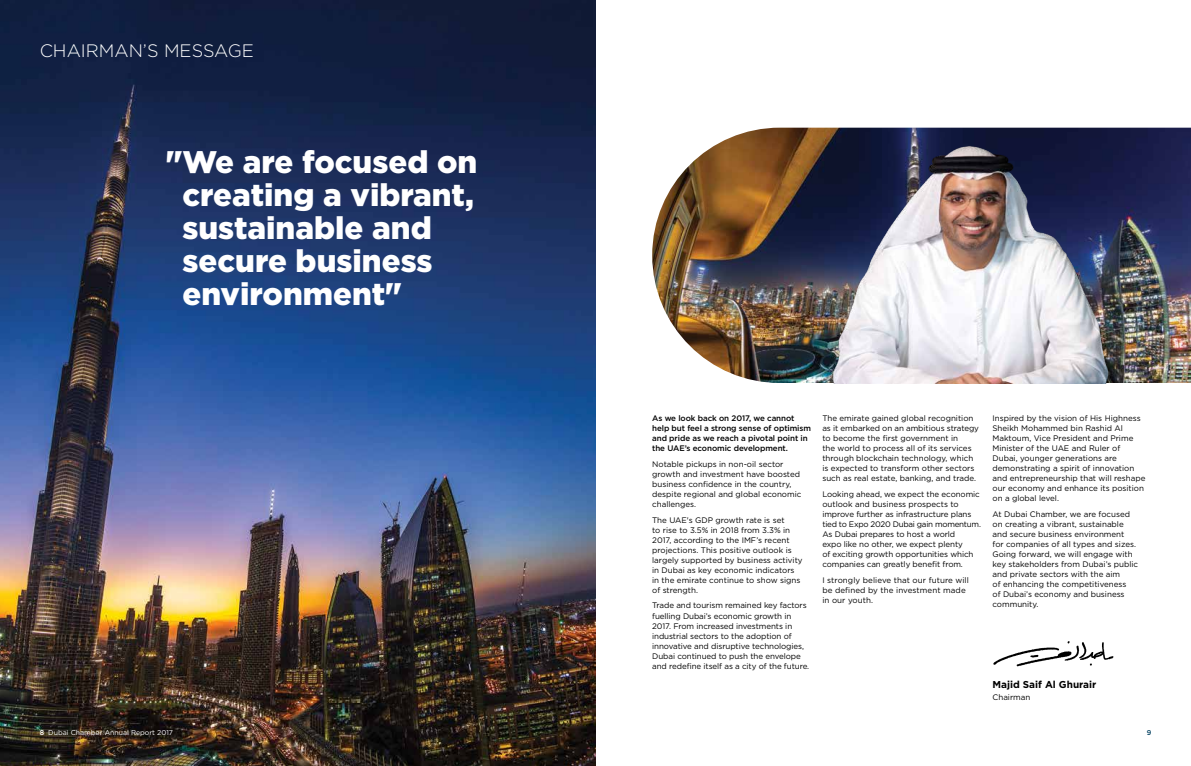
<style>
.page{position:relative;width:1191px;height:766px;background:#fff}
.page>*{position:absolute;margin:0;border:0;box-sizing:border-box;transform-origin:0 0}
.t1{font:900 31.2px/33px "Gotham";color:#fff}
.t2{font:300 18px "Gotham";color:#fff}
.t3{font:700 10px "Gotham";color:#000}
.t4{font:8px/10px "Gotham";color:#000}
.t5{font:500 8px/10px "Gotham";letter-spacing:-.01em;color:#000}
.t6{font:7px "Gotham";color:#fff}
.t7{font:500 7px "Gotham";color:#003f5f}
.s1{font-weight:500}
</style>
<div class="page">
<img style="left:0;top:0;width:595px;height:765px">
<img style="left:993px;top:641px;width:121px;height:26px">
<img style="left:652px;top:128px;width:539px;height:255px">
<img style="left:826px;top:135px;width:292px;height:248px">
<h2 class="t2" style="left:40px;top:39px;width:216px">CHAIRMAN’S MESSAGE</h2>
<h1 class="t1" style="left:182px;top:145px;width:296px;text-indent:-17px">"We are focused on creating a vibrant, sustainable and secure business environment"</h1>
<p class="t5" style="left:652px;top:413px;width:160px">As we look back on 2017, we cannot help but feel a strong sense of optimism and pride as we reach a pivotal point in the UAE’s economic development.</p>
<p class="t4" style="left:652px;top:459px;width:151px">Notable pickups in non-oil sector growth and investment have boosted business confidence in the country, despite regional and global economic challenges.</p>
<p class="t4" style="left:652px;top:514px;width:152px">The UAE's GDP growth rate is set<br>to rise to 3.5% in 2018 from 3.3% in<br>2017, according to the IMF’s recent projections. This positive outlook is largely supported by business activity in Dubai as key economic indicators in the emirate continue to show signs of strength.</p>
<p class="t4" style="left:652px;top:600px;width:158px">Trade and tourism remained key factors fuelling Dubai’s economic growth in 2017. From increased investments in industrial sectors to the adoption of innovative and disruptive technologies, Dubai continued to push the envelope and redefine itself as a city of the future.</p>
<p class="t4" style="left:822px;top:413px;width:158px">The emirate gained global recognition as it embarked on an ambitious strategy to become the first government in<br>the world to process all of its services through blockchain technology, which is expected to transform other sectors such as real estate, banking, and trade.</p>
<p class="t4" style="left:822px;top:489px;width:160px">Looking ahead, we expect the economic outlook and business prospects to improve further as infrastructure plans tied to Expo 2020 Dubai gain momentum.<br>As Dubai prepares to host a world<br>expo like no other, we expect plenty<br>of exciting growth opportunities which companies can greatly benefit from.</p>
<p class="t4" style="left:822px;top:574px;width:148px">I strongly believe that our future will be defined by the investment made in our youth.</p>
<p class="t4" style="left:992px;top:413px;width:155px">Inspired by the vision of His Highness<br>Sheikh Mohammed bin Rashid Al<br>Maktoum, Vice President and Prime<br>Minister of the UAE and Ruler of<br>Dubai, younger generations are demonstrating a spirit of innovation and entrepreneurship that will reshape our economy and enhance its position on a global level.</p>
<p class="t4" style="left:992px;top:509px;width:147px">At Dubai Chamber, we are focused on creating a vibrant, sustainable and secure business environment<br>for companies of all types and sizes.<br>Going forward, we will engage with key stakeholders from Dubai’s public and private sectors with the aim<br>of enhancing the competitiveness<br>of Dubai’s economy and business community.</p>
<p class="t3" style="left:992px;top:677px;width:105px">Majid Saif Al Ghurair</p>
<p class="t4" style="left:992px;top:691px;width:39px">Chairman</p>
<p class="t6" style="left:40px;top:727px;width:135px"><span class="s1">8</span> Dubai Chamber Annual Report 2017</p>
<p class="t7" style="left:1146px;top:727px;width:6px">9</p>
</div>
